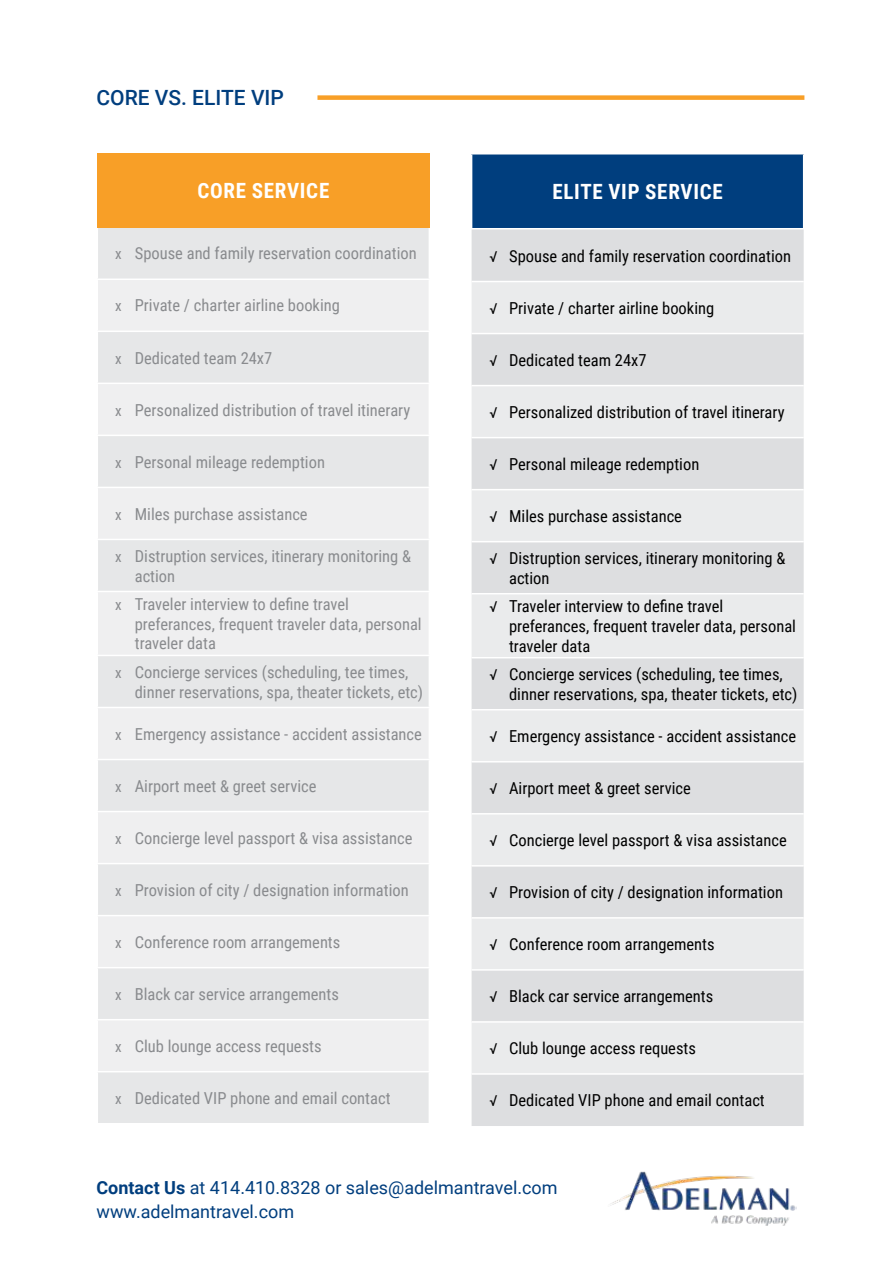
<style>
.page{position:relative;width:893px;height:1263px;background:#fff}
.page>*{position:absolute;margin:0;border:0;box-sizing:border-box;transform-origin:0 0}
.t1{font:700 21px "Roboto Condensed";letter-spacing:.035em;color:#fff}
.t2{font:500 21px "Roboto";color:#003e7e}
.t3{font:18px/24px "Roboto";color:#003e7e}
.t4{font:16.5px/19.8px "Roboto Condensed";color:#898b8e}
.t5{font:16.5px/19.8px "Roboto Condensed";color:#000}
.s1{font-size:15px}
.s2{font-weight:700}
</style>
<div class="page">
<div style="left:317px;top:95px;width:487px;height:5px;background:#f89f27"></div>
<img style="left:610px;top:1171px;width:186px;height:55px">
<div style="left:97px;top:153px;width:332px;height:75px;background:#f89f27"></div>
<div style="left:98px;top:228px;width:331px;height:895px;background:#e6e7e8"></div>
<svg style="left:98px;top:280px;width:331px;height:791px;fill:#efeff0"></svg>
<hr style="left:97px;top:278px;width:333px;height:2px;background:#fff">
<hr style="left:97px;top:331px;width:333px;height:1px;background:#fff">
<hr style="left:97px;top:383px;width:333px;height:1px;background:#fff">
<hr style="left:97px;top:435px;width:333px;height:1px;background:#fff">
<hr style="left:97px;top:487px;width:333px;height:1px;background:#fff">
<hr style="left:97px;top:539px;width:333px;height:1px;background:#fff">
<hr style="left:97px;top:591px;width:333px;height:1px;background:#fff">
<hr style="left:97px;top:655px;width:333px;height:1px;background:#fff">
<hr style="left:97px;top:707px;width:333px;height:1px;background:#fff">
<hr style="left:97px;top:759px;width:333px;height:1px;background:#fff">
<hr style="left:97px;top:811px;width:333px;height:1px;background:#fff">
<hr style="left:97px;top:863px;width:333px;height:1px;background:#fff">
<hr style="left:97px;top:915px;width:333px;height:1px;background:#fff">
<hr style="left:97px;top:967px;width:333px;height:1px;background:#fff">
<hr style="left:97px;top:1019px;width:333px;height:1px;background:#fff">
<hr style="left:97px;top:1071px;width:333px;height:1px;background:#fff">
<div style="left:472px;top:154px;width:332px;height:75px;background:#003e7e"></div>
<div style="left:472px;top:229px;width:332px;height:897px;background:#dddee0"></div>
<svg style="left:472px;top:282px;width:332px;height:791px;background:#e4e5e6"></svg>
<hr style="left:803px;top:154px;width:1px;height:74px;background:#fff">
<hr style="left:471px;top:228px;width:333px;height:1px;background:#fff">
<hr style="left:472px;top:281px;width:332px;height:1px;background:#fff">
<hr style="left:472px;top:333px;width:332px;height:1px;background:#fff">
<hr style="left:472px;top:385px;width:332px;height:1px;background:#fff">
<hr style="left:472px;top:437px;width:332px;height:1px;background:#fff">
<hr style="left:472px;top:489px;width:332px;height:1px;background:#fff">
<hr style="left:472px;top:541px;width:332px;height:1px;background:#fff">
<hr style="left:472px;top:593px;width:332px;height:1px;background:#fff">
<hr style="left:472px;top:657px;width:332px;height:1px;background:#fff">
<hr style="left:472px;top:709px;width:332px;height:1px;background:#fff">
<hr style="left:472px;top:761px;width:332px;height:1px;background:#fff">
<hr style="left:472px;top:813px;width:332px;height:1px;background:#fff">
<hr style="left:472px;top:865px;width:332px;height:1px;background:#fff">
<hr style="left:472px;top:917px;width:332px;height:2px;background:#fff">
<hr style="left:472px;top:969px;width:332px;height:2px;background:#fff">
<hr style="left:472px;top:1021px;width:332px;height:2px;background:#fff">
<hr style="left:472px;top:1073px;width:332px;height:2px;background:#fff">
<p class="t2" style="left:97px;top:89px;width:189px">CORE VS. ELITE VIP</p>
<p class="t1" style="left:197px;top:179px;width:133px">CORE SERVICE</p>
<p class="t4" style="left:115px;top:243px;width:303px"><span class="s1">x</span> Spouse and family reservation coordination</p>
<p class="t4" style="left:115px;top:295px;width:226px"><span class="s1">x</span> Private / charter airline booking</p>
<p class="t4" style="left:115px;top:349px;width:159px"><span class="s1">x</span> Dedicated team 24x7</p>
<p class="t4" style="left:115px;top:401px;width:296px"><span class="s1">x</span> Personalized distribution of travel itinerary</p>
<p class="t4" style="left:115px;top:453px;width:211px"><span class="s1">x</span> Personal mileage redemption</p>
<p class="t4" style="left:115px;top:505px;width:194px"><span class="s1">x</span> Miles purchase assistance</p>
<p class="t4" style="left:135px;top:547px;width:278px;text-indent:-20px"><span class="s1">x</span> Distruption services, itinerary monitoring &amp; action</p>
<p class="t4" style="left:135px;top:593px;width:288px;text-indent:-20px"><span class="s1">x</span> Traveler interview to define travel preferances, frequent traveler data, personal traveler data</p>
<p class="t4" style="left:135px;top:663px;width:290px;text-indent:-20px"><span class="s1">x</span> Concierge services (scheduling, tee times, dinner reservations, spa, theater tickets, etc)</p>
<p class="t4" style="left:115px;top:725px;width:308px"><span class="s1">x</span> Emergency assistance - accident assistance</p>
<p class="t4" style="left:115px;top:777px;width:203px"><span class="s1">x</span> Airport meet &amp; greet service</p>
<p class="t4" style="left:115px;top:829px;width:299px"><span class="s1">x</span> Concierge level passport &amp; visa assistance</p>
<p class="t4" style="left:115px;top:881px;width:295px"><span class="s1">x</span> Provision of city / designation information</p>
<p class="t4" style="left:115px;top:933px;width:227px"><span class="s1">x</span> Conference room arrangements</p>
<p class="t4" style="left:115px;top:983px;width:225px"><span class="s1">x</span> Black car service arrangements</p>
<p class="t4" style="left:115px;top:1037px;width:208px"><span class="s1">x</span> Club lounge access requests</p>
<p class="t4" style="left:115px;top:1089px;width:277px"><span class="s1">x</span> Dedicated VIP phone and email contact</p>
<p class="t1" style="left:552px;top:180px;width:172px">ELITE VIP SERVICE</p>
<p class="t5" style="left:490px;top:245px;width:303px"><span class="s1">√</span> Spouse and family reservation coordination</p>
<p class="t5" style="left:490px;top:297px;width:226px"><span class="s1">√</span> Private / charter airline booking</p>
<p class="t5" style="left:490px;top:351px;width:159px"><span class="s1">√</span> Dedicated team 24x7</p>
<p class="t5" style="left:490px;top:403px;width:296px"><span class="s1">√</span> Personalized distribution of travel itinerary</p>
<p class="t5" style="left:490px;top:455px;width:211px"><span class="s1">√</span> Personal mileage redemption</p>
<p class="t5" style="left:490px;top:507px;width:194px"><span class="s1">√</span> Miles purchase assistance</p>
<p class="t5" style="left:509px;top:549px;width:278px;text-indent:-19px"><span class="s1">√</span> Distruption services, itinerary monitoring &amp; action</p>
<p class="t5" style="left:509px;top:596px;width:288px;text-indent:-19px"><span class="s1">√</span> Traveler interview to define travel preferances, frequent traveler data, personal traveler data</p>
<p class="t5" style="left:509px;top:665px;width:290px;text-indent:-19px"><span class="s1">√</span> Concierge services (scheduling, tee times, dinner reservations, spa, theater tickets, etc)</p>
<p class="t5" style="left:490px;top:727px;width:308px"><span class="s1">√</span> Emergency assistance - accident assistance</p>
<p class="t5" style="left:490px;top:779px;width:203px"><span class="s1">√</span> Airport meet &amp; greet service</p>
<p class="t5" style="left:490px;top:831px;width:299px"><span class="s1">√</span> Concierge level passport &amp; visa assistance</p>
<p class="t5" style="left:490px;top:883px;width:295px"><span class="s1">√</span> Provision of city / designation information</p>
<p class="t5" style="left:490px;top:935px;width:227px"><span class="s1">√</span> Conference room arrangements</p>
<p class="t5" style="left:490px;top:986px;width:225px"><span class="s1">√</span> Black car service arrangements</p>
<p class="t5" style="left:490px;top:1039px;width:208px"><span class="s1">√</span> Club lounge access requests</p>
<p class="t5" style="left:490px;top:1091px;width:277px"><span class="s1">√</span> Dedicated VIP phone and email contact</p>
<p class="t3" style="left:97px;top:1177px;width:462px"><span class="s2">Contact Us</span> at 414.410.8328 or sales@adelmantravel.com www.adelmantravel.com</p>
</div>
